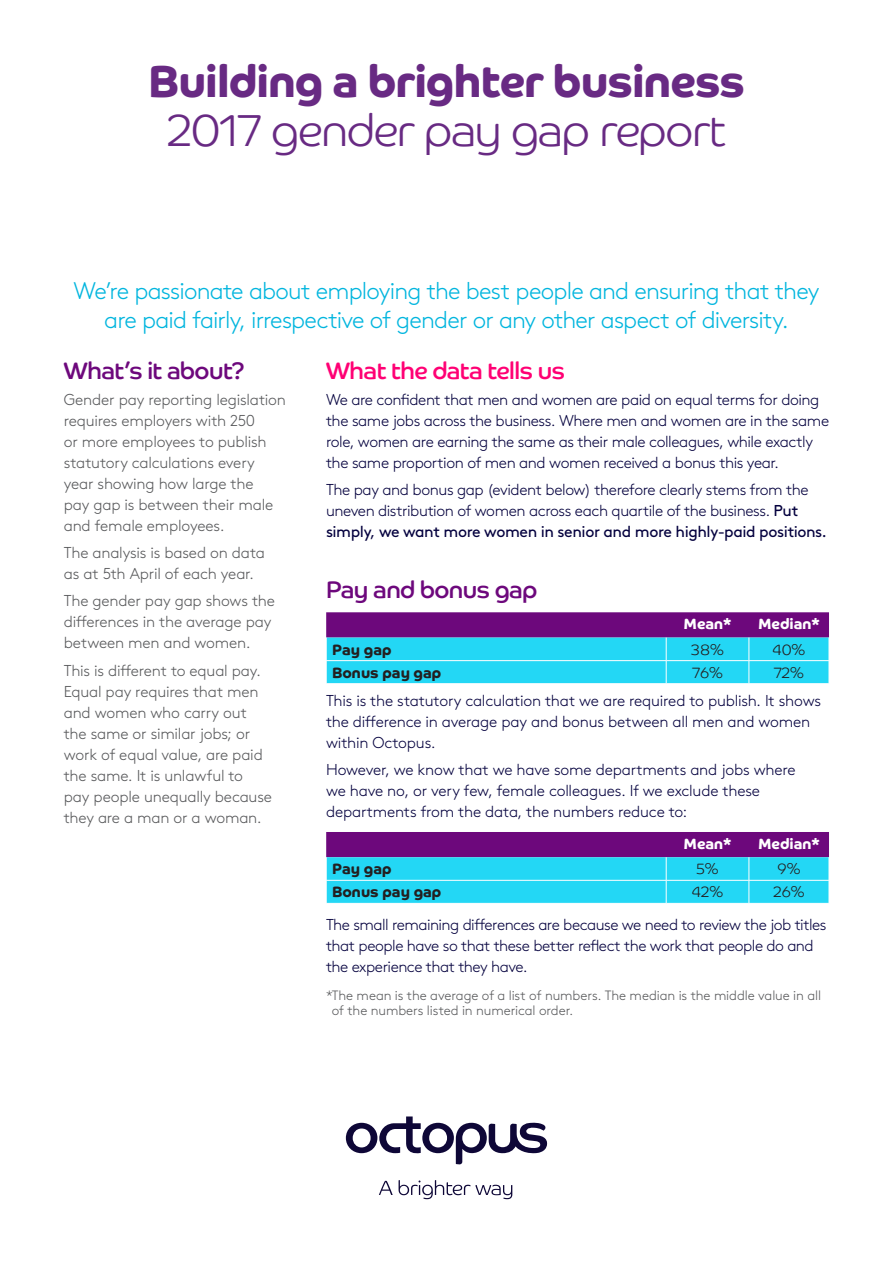
<style>
.page{position:relative;width:893px;height:1263px;background:#fff}
.page>*{position:absolute;margin:0;border:0;box-sizing:border-box;transform-origin:0 0}
.t1{font:700 45px "Co Headline";letter-spacing:-.02em;color:#682a83}
.t2{font:300 45px "Co Headline";letter-spacing:-.025em;color:#682a83}
.t3{font:300 24px/28.5px "Brown";letter-spacing:-.035em;color:#00b5de;text-align:center}
.t4{font:24px "Co Headline";letter-spacing:-.025em;color:#6d087c}
.t5{font:24px "Co Headline";letter-spacing:-.025em;color:#ff0074}
.t6{font:300 15.75px/21px "Brown";letter-spacing:-.025em;color:#04003e}
.t7{font:300 15.75px/21px "Brown";letter-spacing:-.01em;color:#57585a}
.t8{font:700 15px "Co Headline";color:#231f20}
.t9{font:700 15px "Co Headline";color:#fff}
.t10{font:300 15px "Co Headline";color:#231f20}
.t11{font:300 13.5px/15px "Brown";letter-spacing:-.005em;color:#57585a}
.s1{font-weight:400}
</style>
<div class="page">
<svg style="left:379px;top:1181px;width:14px;height:14px"></svg>
<svg style="left:399px;top:1180px;width:113px;height:19px"></svg>
<svg style="left:346px;top:1116px;width:201px;height:49px"></svg>
<svg style="left:326px;top:612px;width:503px;height:71px;background:#428fca"></svg>
<svg style="left:326px;top:832px;width:503px;height:71px;background:#428eca"></svg>
<h1 class="t1" style="left:148px;top:54px;width:598px">Building a brighter business</h1>
<h1 class="t2" style="left:168px;top:104px;width:559px">2017 gender pay gap report</h1>
<h2 class="t3" style="left:74px;top:275px;width:747px">We’re passionate about employing the best people and ensuring that they are paid fairly, irrespective of gender or any other aspect of diversity.</h2>
<h2 class="t4" style="left:64px;top:356px;width:182px">What’s it about?</h2>
<h2 class="t5" style="left:326px;top:356px;width:240px">What the data tells us</h2>
<p class="t7" style="left:64px;top:388px;width:224px">Gender pay reporting legislation requires employers with 250<br>or more employees to publish statutory calculations every year showing how large the<br>pay gap is between their male and female employees.</p>
<p class="t7" style="left:64px;top:541px;width:203px">The analysis is based on data as at 5th April of each year.</p>
<p class="t7" style="left:64px;top:589px;width:213px">The gender pay gap shows the differences in the average pay between men and women.</p>
<p class="t7" style="left:64px;top:659px;width:210px">This is different to equal pay.<br>Equal pay requires that men and women who carry out the same or similar jobs; or work of equal value, are paid the same. It is unlawful to pay people unequally because they are a man or a woman.</p>
<p class="t6" style="left:326px;top:387px;width:505px">We are confident that men and women are paid on equal terms for doing the same jobs across the business. Where men and women are in the same role, women are earning the same as their male colleagues, while exactly the same proportion of men and women received a bonus this year.</p>
<p class="t6" style="left:326px;top:478px;width:502px">The pay and bonus gap (evident below) therefore clearly stems from the uneven distribution of women across each quartile of the business. <span class="s1">Put simply, we want more women in senior and more highly-paid positions.</span></p>
<h2 class="t4" style="left:326px;top:575px;width:213px">Pay and bonus gap</h2>
<p class="t9" style="left:683px;top:615px;width:50px">Mean*</p>
<p class="t9" style="left:758px;top:615px;width:63px">Median*</p>
<p class="t8" style="left:332px;top:640px;width:61px">Pay gap</p>
<p class="t10" style="left:691px;top:640px;width:34px">38%</p>
<p class="t10" style="left:772px;top:640px;width:34px">40%</p>
<p class="t8" style="left:332px;top:663px;width:111px">Bonus pay gap</p>
<p class="t10" style="left:692px;top:663px;width:32px">76%</p>
<p class="t10" style="left:774px;top:663px;width:32px">72%</p>
<p class="t6" style="left:326px;top:688px;width:497px">This is the statutory calculation that we are required to publish. It shows the difference in average pay and bonus between all men and women within Octopus.</p>
<p class="t6" style="left:326px;top:758px;width:471px">However, we know that we have some departments and jobs where we have no, or very few, female colleagues. If we exclude these departments from the data, the numbers reduce to:</p>
<p class="t9" style="left:683px;top:834px;width:50px">Mean*</p>
<p class="t9" style="left:758px;top:834px;width:63px">Median*</p>
<p class="t8" style="left:332px;top:860px;width:61px">Pay gap</p>
<p class="t10" style="left:696px;top:860px;width:24px">5%</p>
<p class="t10" style="left:777px;top:860px;width:24px">9%</p>
<p class="t8" style="left:332px;top:883px;width:111px">Bonus pay gap</p>
<p class="t10" style="left:692px;top:883px;width:33px">42%</p>
<p class="t10" style="left:773px;top:883px;width:33px">26%</p>
<p class="t6" style="left:326px;top:913px;width:502px">The small remaining differences are because we need to review the job titles that people have so that these better reflect the work that people do and the experience that they have.</p>
<p class="t11" style="left:332px;top:986px;width:491px;text-indent:-6px">*The mean is the average of a list of numbers. The median is the middle value in all of the numbers listed in numerical order.</p>
</div>
